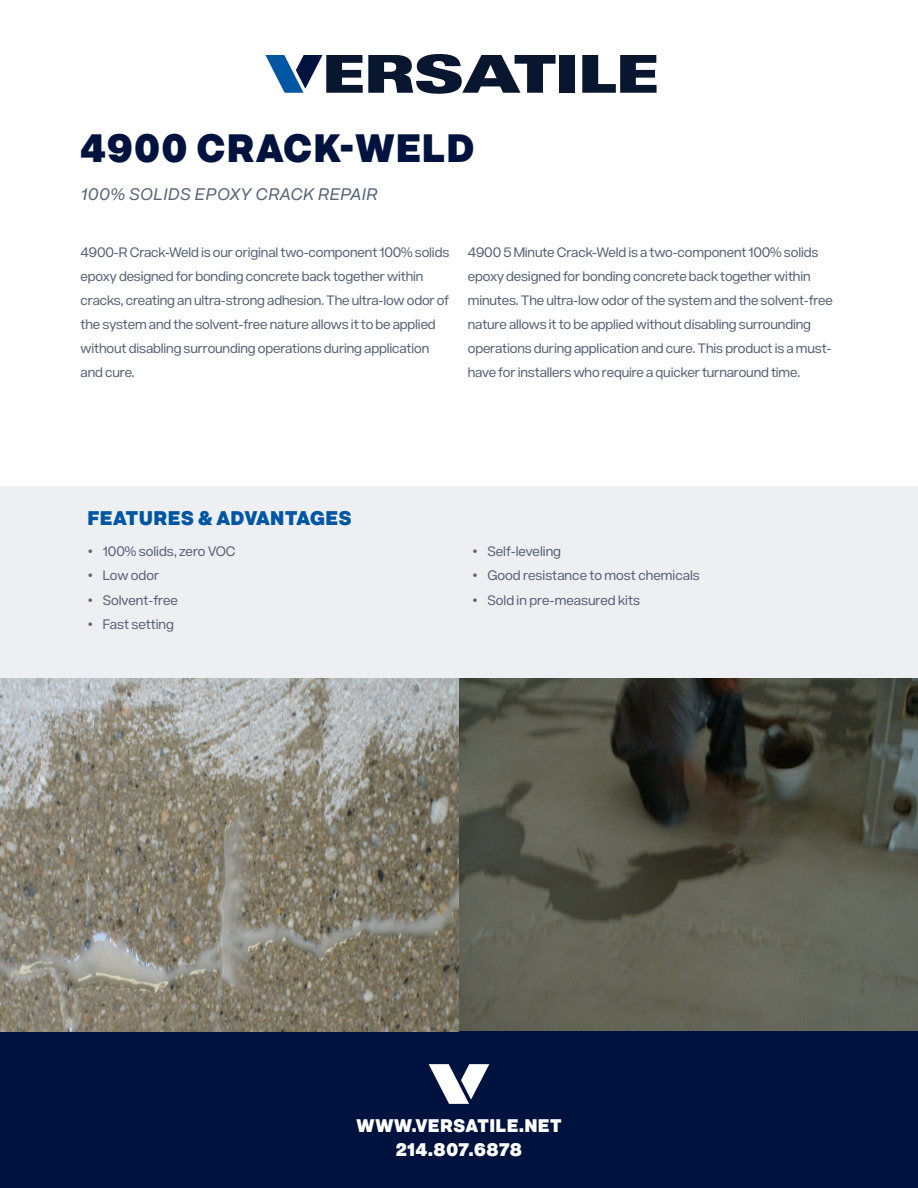
<style>
.page{position:relative;width:918px;height:1188px;background:#fff}
.page>*{position:absolute;margin:0;border:0;box-sizing:border-box;transform-origin:0 0}
.t1{font:900 39px "Acronym";letter-spacing:.05em;color:#00133e}
.t2{font:900 19.5px "Acronym";letter-spacing:.05em;color:#0156a4}
.t3{font:900 18px "Acronym";letter-spacing:.05em;color:#fff}
.t4{font:italic 16.5px "Acronym";letter-spacing:.05em;color:#566377}
.t5{font:13.5px/24px "Acronym";letter-spacing:-.01em;color:#566377}
</style>
<div class="page">
<div style="left:0;top:486px;width:918px;height:225px;background:#eeeff2"></div>
<img style="left:0;top:678px;width:918px;height:354px">
<div style="left:0;top:1032px;width:918px;height:156px;background:#00133e"></div>
<div style="left:559px;top:55px;width:16px;height:38px;background:#081630"></div>
<svg style="left:582px;top:55px;width:75px;height:38px"></svg>
<svg style="left:265px;top:54px;width:291px;height:40px"></svg>
<svg style="left:429px;top:1064px;width:60px;height:40px"></svg>
<p class="t1" style="left:81px;top:118px;width:395px">4900 CRACK-WELD</p>
<p class="t4" style="left:81px;top:182px;width:298px">100% SOLIDS EPOXY CRACK REPAIR</p>
<p class="t5" style="left:81px;top:239px;width:370px">4900-R Crack-Weld is our original two-component 100% solids epoxy designed for bonding concrete back together within cracks, creating an ultra-strong adhesion. The ultra-low odor of the system and the solvent-free nature allows it to be applied without disabling surrounding operations during application and cure.</p>
<p class="t5" style="left:468px;top:239px;width:367px">4900 5 Minute Crack-Weld is a two-component 100% solids epoxy designed for bonding concrete back together within minutes. The ultra-low odor of the system and the solvent-free nature allows it to be applied without disabling surrounding operations during application and cure. This product is a must&shy;have for installers who require a quicker turnaround time.</p>
<p class="t2" style="left:88px;top:504px;width:265px">FEATURES &amp; ADVANTAGES</p>
<p class="t5" style="left:88px;top:538px;width:149px">• 100% solids, zero VOC</p>
<p class="t5" style="left:88px;top:562px;width:73px">• Low odor</p>
<p class="t5" style="left:88px;top:587px;width:92px">• Solvent-free</p>
<p class="t5" style="left:88px;top:611px;width:88px">• Fast setting</p>
<p class="t5" style="left:472px;top:538px;width:90px">• Self-leveling</p>
<p class="t5" style="left:472px;top:562px;width:229px">• Good resistance to most chemicals</p>
<p class="t5" style="left:472px;top:587px;width:169px">• Sold in pre-measured kits</p>
<p class="t3" style="left:356px;top:1112px;width:207px">WWW.VERSATILE.NET</p>
<p class="t3" style="left:396px;top:1136px;width:127px">214.807.6878</p>
</div>
